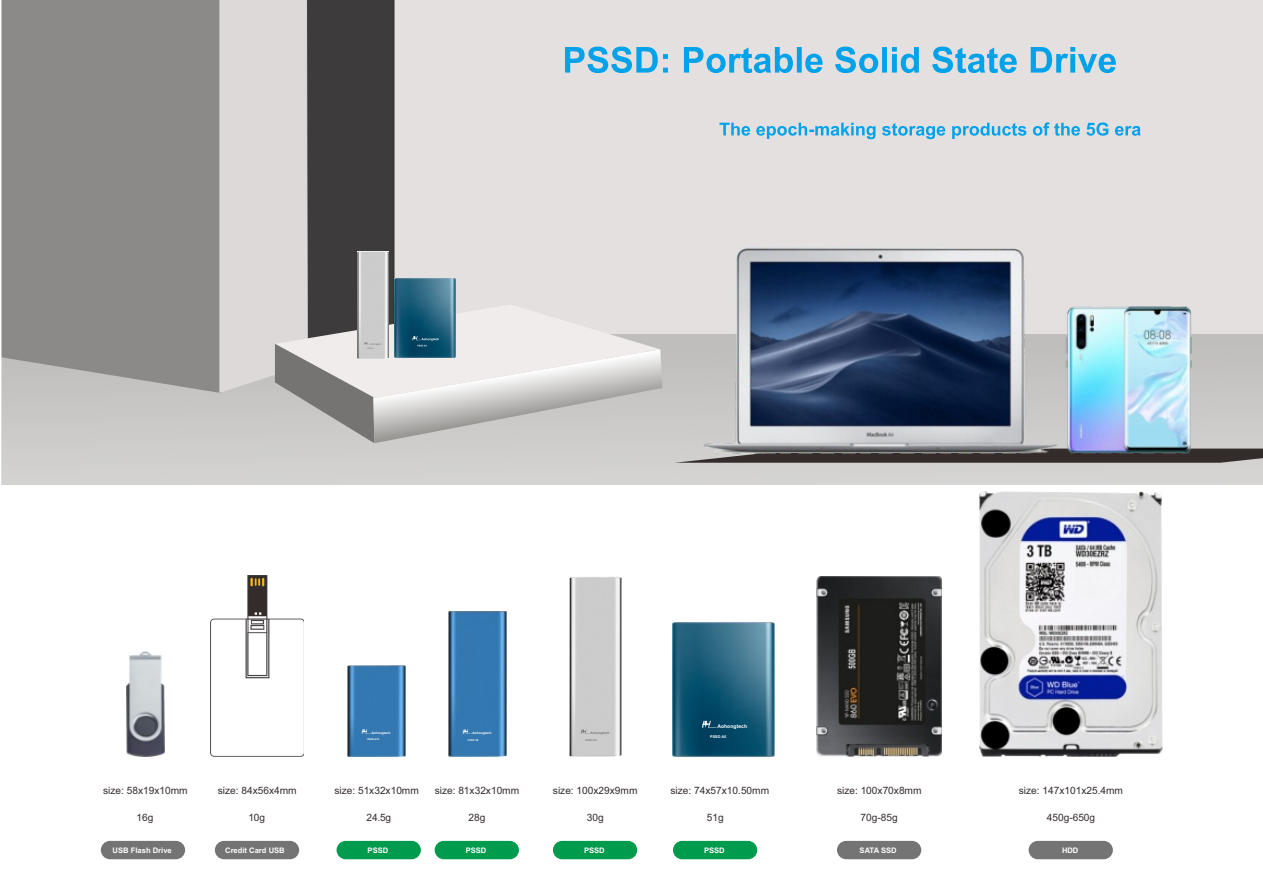
<style>
.page{position:relative;width:1263px;height:893px;background:#fff}
.page>*{position:absolute;margin:0;border:0;box-sizing:border-box;transform-origin:0 0}
.t1{font:10.2px "Arial";color:#332c2b}
.t2{font:700 7.65px "Arial";color:#fefefe}
.t3{font:700 5.1px "Arial";color:#fefefe}
.t4{font:700 3.75px "Arial";color:#fefefe}
.t5{font:700 3.3px "Arial";color:#fefefe}
.t6{font:700 3.3px "Arial";color:#757475}
.t7{font:700 2.4px "Arial";color:#fefefe}
.t8{font:700 2.4px "Arial";color:#757475}
.s1{font-family:"Malgun Gothic"}
</style>
<div class="page">
<svg style="left:1px;top:334px;width:1262px;height:151px;background:#cfcecc"></svg>
<div style="left:1px;top:0;width:218px;height:393px;background:#8b8a88"></div>
<div style="left:382px;top:0;width:881px;height:334px;background:#e4e0df"></div>
<svg style="left:675px;top:449px;width:588px;height:14px;background:#6c6766"></svg>
<img style="left:700px;top:306px;width:512px;height:156px">
<svg style="left:219px;top:0;width:921px;height:443px"></svg>
<img style="left:672px;top:623px;width:102px;height:133px">
<img style="left:448px;top:611px;width:58px;height:146px">
<img style="left:347px;top:665px;width:58px;height:92px">
<img style="left:569px;top:577px;width:52px;height:180px">
<div style="left:101px;top:841px;width:84px;height:18px;background:#757475;border-radius:9px"></div>
<div style="left:215px;top:841px;width:84px;height:18px;background:#757475;border-radius:9px"></div>
<div style="left:337px;top:841px;width:84px;height:18px;background:#009b4c;border-radius:9px"></div>
<div style="left:435px;top:841px;width:84px;height:18px;background:#009b4c;border-radius:9px"></div>
<div style="left:553px;top:841px;width:84px;height:18px;background:#009b4c;border-radius:9px"></div>
<div style="left:673px;top:841px;width:84px;height:18px;background:#009b4c;border-radius:9px"></div>
<div style="left:837px;top:841px;width:84px;height:18px;background:#757475;border-radius:9px"></div>
<div style="left:1028px;top:841px;width:85px;height:18px;background:#757475;border-radius:9px"></div>
<img style="left:816px;top:576px;width:126px;height:180px">
<img style="left:979px;top:492px;width:183px;height:264px">
<img style="left:127px;top:652px;width:37px;height:104px">
<img style="left:210px;top:575px;width:94px;height:181px">
<svg style="left:702px;top:721px;width:14px;height:7px"></svg>
<svg style="left:463px;top:729px;width:9px;height:5px"></svg>
<svg style="left:362px;top:729px;width:9px;height:5px"></svg>
<svg style="left:581px;top:729px;width:9px;height:5px"></svg>
<p class="t1" style="left:103px;top:786px;width:86px">size: 58x19x10mm</p>
<p class="t1" style="left:137px;top:814px;width:18px">16g</p>
<p class="t1" style="left:218px;top:786px;width:80px">size: 84x56x4mm</p>
<p class="t1" style="left:248px;top:814px;width:18px">10g</p>
<p class="t5" style="left:371px;top:731px;width:20px">Aohongtech</p>
<p class="t7" style="left:367px;top:739px;width:13px">PSSD A1S</p>
<p class="t5" style="left:472px;top:731px;width:20px">Aohongtech</p>
<p class="t7" style="left:468px;top:739px;width:12px">PSSD 1M</p>
<p class="t1" style="left:334px;top:786px;width:86px">size: 51x32x10mm</p>
<p class="t1" style="left:366px;top:814px;width:26px">24<span class="s1">.</span>5g</p>
<p class="t1" style="left:435px;top:786px;width:86px">size: 81x32x10mm</p>
<p class="t1" style="left:468px;top:814px;width:18px">28g</p>
<p class="t6" style="left:591px;top:731px;width:20px">Aohongtech</p>
<p class="t8" style="left:586px;top:739px;width:13px">PSSD A1L</p>
<p class="t3" style="left:717px;top:724px;width:31px">Aohongtech</p>
<p class="t4" style="left:710px;top:735px;width:18px">PSSD A5</p>
<p class="t1" style="left:553px;top:786px;width:86px">size: 100x29x9mm</p>
<p class="t1" style="left:670px;top:786px;width:100px">size: 74x57x10.50mm</p>
<p class="t1" style="left:587px;top:814px;width:18px">30g</p>
<p class="t1" style="left:707px;top:814px;width:18px">51g</p>
<p class="t1" style="left:837px;top:786px;width:86px">size: 100x70x8mm</p>
<p class="t1" style="left:861px;top:814px;width:39px">70g-85g</p>
<p class="t1" style="left:1019px;top:786px;width:106px">size: 147x101x25.4mm</p>
<p class="t1" style="left:1047px;top:814px;width:50px">450g-650g</p>
<p class="t2" style="left:113px;top:847px;width:61px">USB Flash Drive</p>
<p class="t2" style="left:225px;top:847px;width:61px">Credit Card USB</p>
<p class="t2" style="left:368px;top:847px;width:22px">PSSD</p>
<p class="t2" style="left:466px;top:847px;width:22px">PSSD</p>
<p class="t2" style="left:584px;top:847px;width:22px">PSSD</p>
<p class="t2" style="left:704px;top:847px;width:22px">PSSD</p>
<p class="t2" style="left:859px;top:847px;width:39px">SATA SSD</p>
<p class="t2" style="left:1062px;top:847px;width:18px">HDD</p>
</div>
